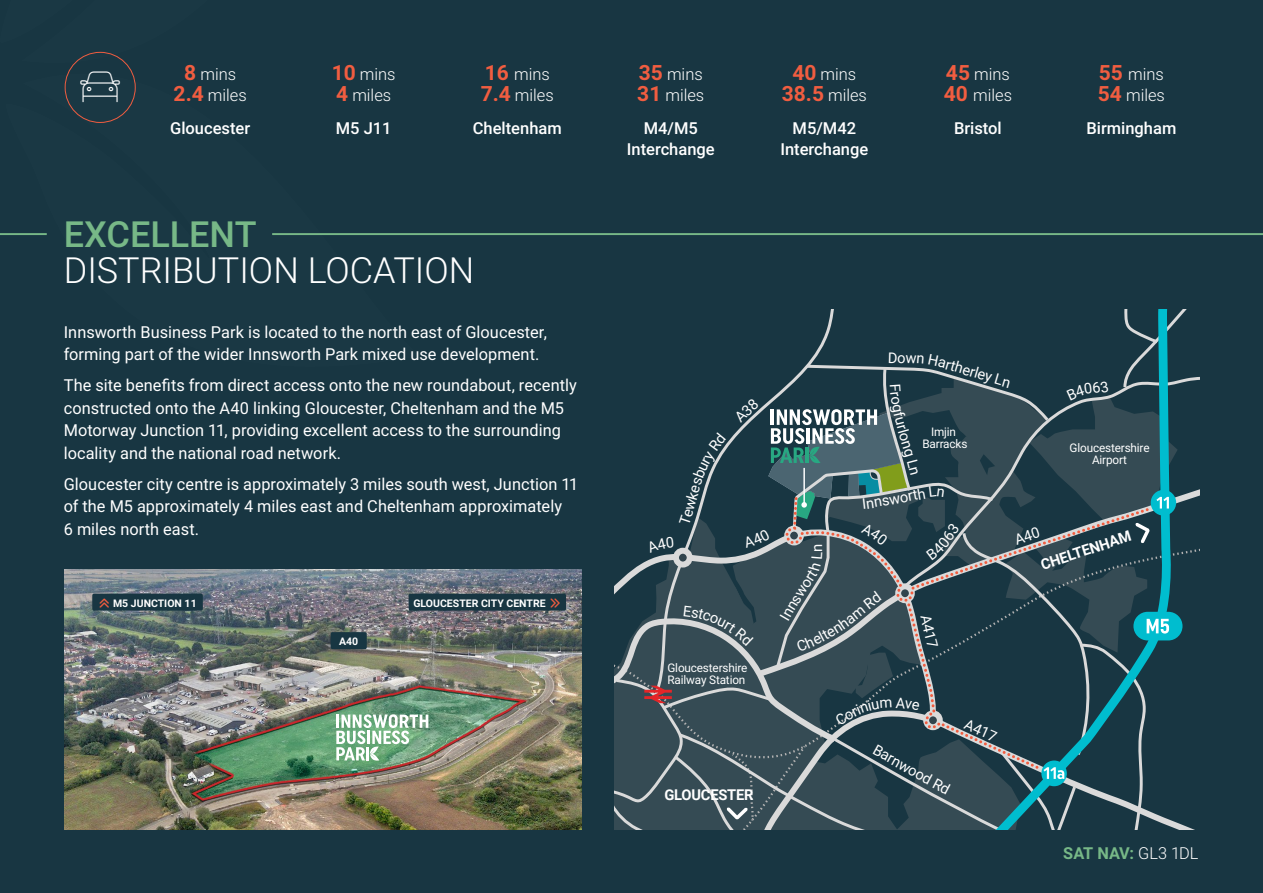
<style>
.page{position:relative;width:1263px;height:893px;background:#183642}
.page>*{position:absolute;margin:0;border:0;box-sizing:border-box;transform-origin:0 0}
.t1{font:300 36px "Roboto";color:#fff}
.t2{font:500 36px "Roboto";color:#77b887}
.t3{font:16.5px/22.5px "Roboto";color:#fff}
.t4{font:300 16.5px/21px "Roboto";color:#fff}
.t5{font:500 16.5px/21px "Roboto";color:#fff;text-align:center}
.t6{font:700 16.5px "Roboto";letter-spacing:-.025em;color:#77b887}
.t7{font:14.85px "Roboto";color:#fff}
.t8{font:700 14.85px "Roboto";letter-spacing:-.01em;color:#fff}
.t9{font:14.7px "Roboto";color:#fff}
.t10{font:11.85px/11.9px "Roboto";letter-spacing:-.01em;color:#fff;text-align:center}
.t11{font:700 10.5px "Roboto";color:#fff}
.s1{font-weight:700;font-size:21px;color:#f15d40}
.s2{color:#f15d40}
.s3{font-weight:300;color:#fff}
</style>
<div class="page">
<hr style="left:272px;top:233px;width:991px;height:2px;background:#77b887">
<hr style="left:0;top:233px;width:47px;height:2px;background:#77b887">
<img style="left:65px;top:569px;width:516px;height:260px">
<div style="left:65px;top:52px;width:71px;height:71px;border:1px solid #f15d40;border-radius:50%"></div>
<div style="left:331px;top:632px;width:36px;height:17px;background:#183642;border-radius:2px"></div>
<div style="left:409px;top:594px;width:157px;height:17px;background:#183642;border-radius:2px"></div>
<div style="left:92px;top:594px;width:111px;height:17px;background:#183642;border-radius:2px"></div>
<svg style="left:336px;top:714px;width:92px;height:47px;background:#a0c5a9"></svg>
<svg style="left:614px;top:309px;width:585px;height:520px"></svg>
<p class="t4" style="left:174px;top:63px;width:75px;text-align:center"><span class="s1">8</span> mins<br><span class="s1">2.4</span> miles</p>
<p class="t5" style="left:170px;top:117px;width:82px">Gloucester</p>
<p class="t4" style="left:332px;top:63px;width:65px"><span class="s1">10</span> mins<br><span class="s1">4</span> miles</p>
<p class="t5" style="left:336px;top:117px;width:57px">M5 J11</p>
<p class="t4" style="left:481px;top:63px;width:75px"><span class="s1">16</span> mins<br><span class="s1">7.4</span> miles</p>
<p class="t5" style="left:473px;top:117px;width:90px">Cheltenham</p>
<h1 class="t2" style="left:64px;top:209px;width:194px">EXCELLENT</h1>
<h1 class="t1" style="left:64px;top:245px;width:412px">DISTRIBUTION LOCATION</h1>
<p class="t3" style="left:64px;top:320px;width:485px">Innsworth Business Park is located to the north east of Gloucester, forming part of the wider Innsworth Park mixed use development.</p>
<p class="t3" style="left:64px;top:373px;width:515px">The site benefits from direct access onto the new roundabout, recently constructed onto the A40 linking Gloucester, Cheltenham and the M5<br>Motorway Junction 11, providing excellent access to the surrounding locality and the national road network.</p>
<p class="t3" style="left:64px;top:472px;width:516px">Gloucester city centre is approximately 3 miles south west, Junction 11 of the M5 approximately 4 miles east and Cheltenham approximately<br>6 miles north east.</p>
<p class="t11" style="left:100px;top:596px;width:98px"><span class="s2">★</span> M5 JUNCTION 11</p>
<p class="t11" style="left:413px;top:596px;width:148px">GLOUCESTER CITY CENTRE <span class="s2">★★</span></p>
<p class="t11" style="left:339px;top:633px;width:21px">A40</p>
<p class="t4" style="left:637px;top:63px;width:68px"><span class="s1">35</span> mins<br><span class="s1">31</span> miles</p>
<p class="t5" style="left:627px;top:117px;width:89px">M4/M5<br>Interchange</p>
<p class="t4" style="left:782px;top:63px;width:87px;text-align:center"><span class="s1">40</span> mins<br><span class="s1">38.5</span> miles</p>
<p class="t5" style="left:780px;top:117px;width:89px">M5/M42<br>Interchange</p>
<p class="t4" style="left:944px;top:63px;width:70px"><span class="s1">45</span> mins<br><span class="s1">40</span> miles</p>
<p class="t5" style="left:954px;top:117px;width:49px">Bristol</p>
<p class="t4" style="left:1098px;top:63px;width:68px"><span class="s1">55</span> mins<br><span class="s1">54</span> miles</p>
<p class="t5" style="left:1086px;top:117px;width:91px">Birmingham</p>
<p class="t10" style="left:667px;top:661px;width:81px;text-align:left">Gloucestershire<br>Railway Station</p>
<p class="t9" style="left:807px;top:551px;width:10px;rotate:-90deg">n</p>
<p class="t9" style="left:785px;top:596px;width:38px;rotate:-58deg">swort</p>
<p class="t8" style="left:664px;top:784px;width:91px">GLOUCESTER</p>
<p class="t7" style="left:949px;top:353px;width:69px;rotate:17deg">rtherley Ln</p>
<p class="t10" style="left:922px;top:426px;width:46px">Imjin<br>Barracks</p>
<p class="t7" style="left:887px;top:490px;width:30px;rotate:-11deg">wort</p>
<p class="t10" style="left:1069px;top:441px;width:81px">Gloucestershire<br>Airport</p>
<p class="t8" style="left:1038px;top:555px;width:96px;rotate:-18deg">CHELTENHAM</p>
<p class="t7" style="left:879px;top:739px;width:42px;rotate:30deg">Barnw</p>
<p class="t7" style="left:914px;top:759px;width:39px;rotate:29deg">ood R</p>
<p class="t6" style="left:1063px;top:841px;width:137px">SAT NAV: <span class="s3">GL3 1DL</span></p>
</div>
